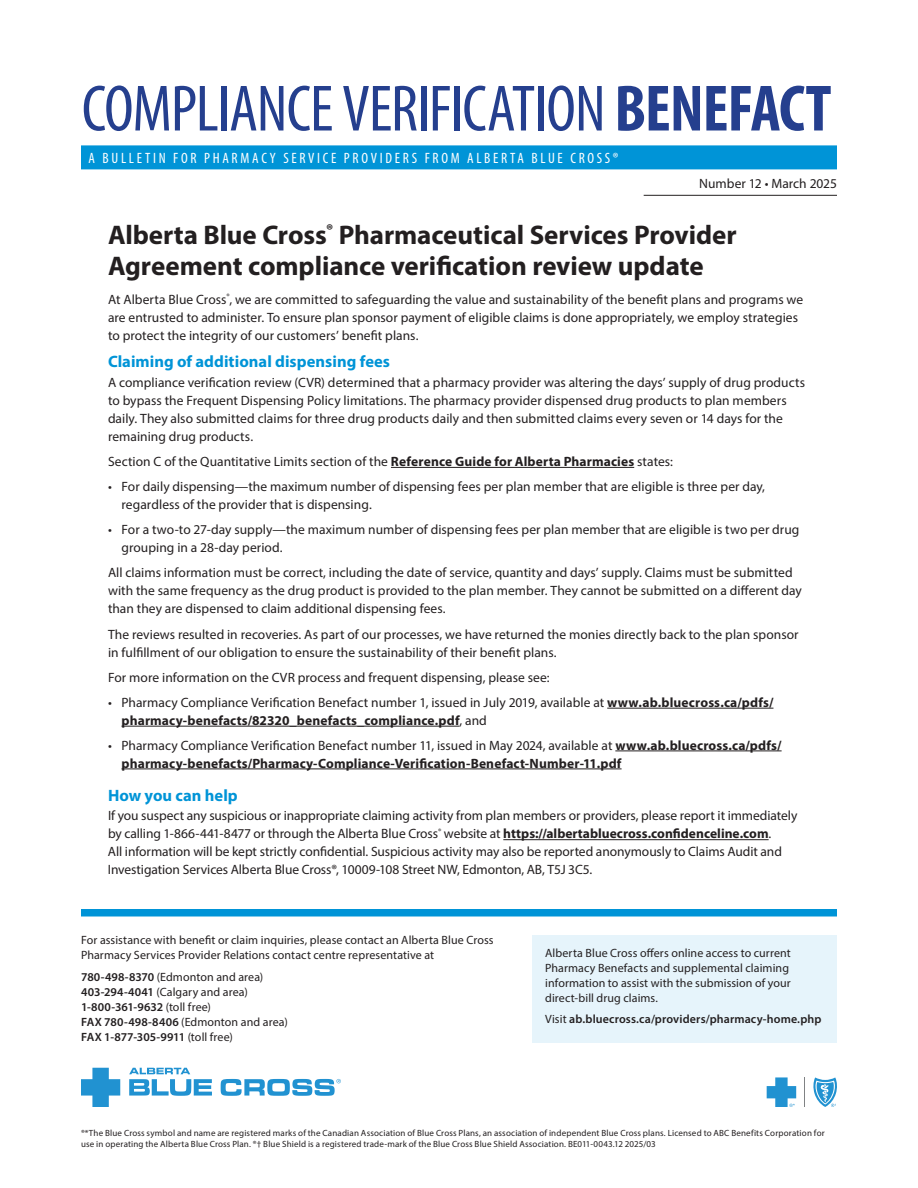
<style>
.page{position:relative;width:918px;height:1188px;background:#fff}
.page>*{position:absolute;margin:0;border:0;box-sizing:border-box;transform-origin:0 0}
.SLG_bolded_body_copy{font:condensed 66px "Myriad Pro";letter-spacing:-.015em;color:#253f8e}
.t1{font:700 27px/31.5px "Myriad Pro";letter-spacing:-.005em;color:#231f20}
.Subhead_H2{font:700 16.5px "Myriad Pro";color:#0094d7}
.t2{font:condensed 15px "Myriad Pro";letter-spacing:.18em;color:#fff}
.Body_copy{font:13.5px/18px "Myriad Pro";color:#231f20}
.t3{font:700 13.5px/18px "Myriad Pro";letter-spacing:.01em;color:#231f20}
.Body_text{font:12px/15px "Myriad Pro";letter-spacing:.005em;color:#231f20}
.Body_text-2{font:600 12px "Myriad Pro";letter-spacing:.01em;color:#231f20}
.t4{font:9px/10.8px "Myriad Pro";letter-spacing:.015em;color:#231f20}
.s1{font-weight:700}
.s2{font-weight:400}
.s3{font-weight:600}
</style>
<div class="page">
<div style="left:81px;top:145px;width:756px;height:24px;background:#0094d7"></div>
<hr style="left:644px;top:195px;width:193px;height:1px;background:#231f20">
<div style="left:532px;top:935px;width:305px;height:108px;background:#e6f4fb"></div>
<div style="left:81px;top:909px;width:756px;height:7px;background:#0094d7"></div>
<svg style="left:813px;top:1077px;width:24px;height:30px"></svg>
<hr style="left:804px;top:1077px;width:1px;height:30px;background:#808284">
<svg style="left:767px;top:1077px;width:29px;height:30px"></svg>
<svg style="left:129px;top:1068px;width:83px;height:28px"></svg>
<svg style="left:221px;top:1079px;width:120px;height:17px"></svg>
<svg style="left:81px;top:1068px;width:39px;height:39px"></svg>
<hr style="left:391px;top:467px;width:243px;height:1px;background:#231f20">
<hr style="left:607px;top:708px;width:166px;height:1px;background:#231f20">
<hr style="left:122px;top:726px;width:337px;height:1px;background:#231f20">
<hr style="left:615px;top:751px;width:167px;height:1px;background:#231f20">
<hr style="left:122px;top:769px;width:500px;height:1px;background:#231f20">
<hr style="left:503px;top:839px;width:266px;height:1px;background:#231f20">
<p class="SLG_bolded_body_copy" style="left:82px;top:69px;width:751px">COMPLIANCE VERIFICATION <span class="s1">BENEFACT</span></p>
<p class="t2" style="left:89px;top:149px;width:531px">A BULLETIN FOR PHARMACY SERVICE PROVIDERS FROM ALBERTA BLUE CROSS®</p>
<p class="Body_copy" style="left:699px;top:174px;width:139px">Number 12 • March 2025</p>
<p class="t1" style="left:108px;top:218px;width:630px">Alberta Blue Cross<sup>®</sup> Pharmaceutical Services Provider<br>Agreement compliance verification review update</p>
<p class="Body_copy" style="left:108px;top:290px;width:697px">At Alberta Blue Cross<sup>®</sup>, we are committed to safeguarding the value and sustainability of the benefit plans and programs we are entrusted to administer. To ensure plan sponsor payment of eligible claims is done appropriately, we employ strategies to protect the integrity of our customers’ benefit plans.</p>
<p class="Subhead_H2" style="left:108px;top:351px;width:284px">Claiming of additional dispensing fees</p>
<p class="Body_copy" style="left:108px;top:373px;width:699px">A compliance verification review (CVR) determined that a pharmacy provider was altering the days’ supply of drug products to bypass the Frequent Dispensing Policy limitations. The pharmacy provider dispensed drug products to plan members daily. They also submitted claims for three drug products daily and then submitted claims every seven or 14 days for the remaining drug products.</p>
<p class="Body_copy" style="left:108px;top:452px;width:567px">Section C of the Quantitative Limits section of the <span class="s1">Reference Guide for Alberta Pharmacies</span> states:</p>
<p class="Body_copy" style="left:122px;top:477px;width:645px;text-indent:-14px">• For daily dispensing—the maximum number of dispensing fees per plan member that are eligible is three per day, regardless of the provider that is dispensing.</p>
<p class="Body_copy" style="left:122px;top:520px;width:680px;text-indent:-14px">• For a two-to 27-day supply—the maximum number of dispensing fees per plan member that are eligible is two per drug grouping in a 28-day period.</p>
<p class="Body_copy" style="left:108px;top:563px;width:695px">All claims information must be correct, including the date of service, quantity and days’ supply. Claims must be submitted with the same frequency as the drug product is provided to the plan member. They cannot be submitted on a different day than they are dispensed to claim additional dispensing fees.</p>
<p class="Body_copy" style="left:108px;top:625px;width:692px">The reviews resulted in recoveries. As part of our processes, we have returned the monies directly back to the plan sponsor in fulfillment of our obligation to ensure the sustainability of their benefit plans.</p>
<p class="Body_copy" style="left:108px;top:668px;width:443px">For more information on the CVR process and frequent dispensing, please see:</p>
<p class="Body_copy" style="left:122px;top:693px;width:653px;text-indent:-14px">• Pharmacy Compliance Verification Benefact number 1, issued in July 2019, available at <span class="s1">www.ab.bluecross.ca/pdfs/ pharmacy-benefacts/82320_benefacts_compliance.pdf</span>, and</p>
<p class="t3" style="left:122px;top:736px;width:662px;text-indent:-14px"><span class="s2">• Pharmacy Compliance Verification Benefact number 11, issued in May 2024, available at</span> www.ab.bluecross.ca/pdfs/ pharmacy-benefacts/Pharmacy-Compliance-Verification-Benefact-Number-11.pdf</p>
<p class="Subhead_H2" style="left:108px;top:785px;width:131px">How you can help</p>
<p class="Body_copy" style="left:108px;top:807px;width:691px">If you suspect any suspicious or inappropriate claiming activity from plan members or providers, please report it immediately by calling 1-866-441-8477 or through the Alberta Blue Cross<sup>®</sup> website at <span class="s1">https://albertabluecross.confidenceline.com</span>.<br>All information will be kept strictly confidential. Suspicious activity may also be reported anonymously to Claims Audit and Investigation Services Alberta Blue Cross®, 10009-108 Street NW, Edmonton, AB, T5J 3C5.</p>
<p class="Body_text" style="left:81px;top:932px;width:414px">For assistance with benefit or claim inquiries, please contact an Alberta Blue Cross<br>Pharmacy Services Provider Relations contact centre representative at</p>
<p class="Body_text" style="left:81px;top:969px;width:184px"><span class="s3">780-498-8370</span> (Edmonton and area)</p>
<p class="Body_text" style="left:81px;top:984px;width:168px"><span class="s3">403-294-4041</span> (Calgary and area)</p>
<p class="Body_text-2" style="left:81px;top:999px;width:132px">1-800-361-9632 <span class="s2">(toll free)</span></p>
<p class="Body_text" style="left:81px;top:1014px;width:208px"><span class="s3">FAX 780-498-8406</span> (Edmonton and area)</p>
<p class="Body_text-2" style="left:81px;top:1029px;width:154px">FAX 1-877-305-9911 <span class="s2">(toll free)</span></p>
<p class="Body_text" style="left:545px;top:945px;width:247px">Alberta Blue Cross offers online access to current Pharmacy Benefacts and supplemental claiming information to assist with the submission of your direct-bill drug claims.</p>
<p class="Body_text-2" style="left:545px;top:1012px;width:278px"><span class="s2">Visit</span> ab.bluecross.ca/providers/pharmacy-home.php</p>
<p class="t4" style="left:81px;top:1128px;width:745px">®*The Blue Cross symbol and name are registered marks of the Canadian Association of Blue Cross Plans, an association of independent Blue Cross plans. Licensed to ABC Benefits Corporation for use in operating the Alberta Blue Cross Plan. ®† Blue Shield is a registered trade-mark of the Blue Cross Blue Shield Association. BE011-0043.12 2025/03</p>
</div>
